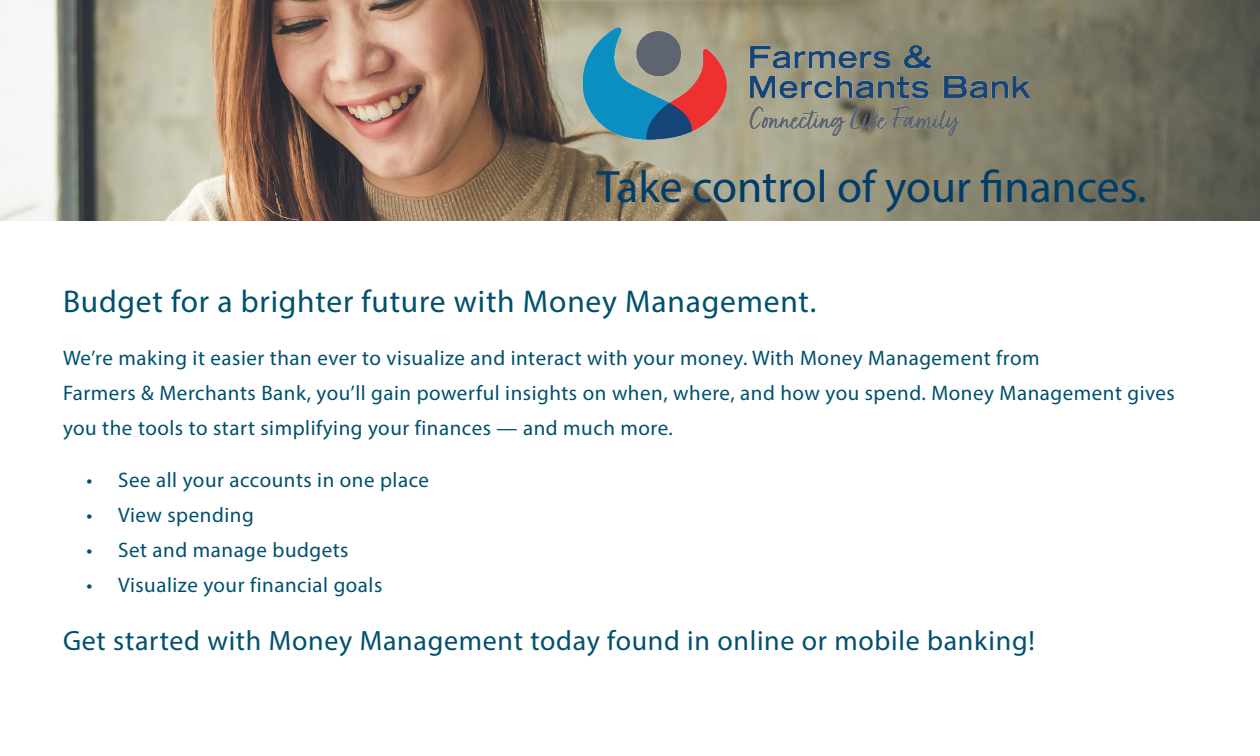
<style>
.page{position:relative;width:1260px;height:756px;background:#fff}
.page>*{position:absolute;margin:0;border:0;box-sizing:border-box;transform-origin:0 0}
.t1{font:45.5px "Myriad Pro";color:#013d67}
.t2{font:31.5px "Myriad Pro";letter-spacing:.025em;color:#01506e}
.t3{font:28px "Myriad Pro";letter-spacing:.025em;color:#01506e}
.t4{font:21px/35px "Myriad Pro";letter-spacing:.025em;color:#01506e}
</style>
<div class="page">
<img style="left:0;top:0;width:1260px;height:220px">
<img style="left:546px;top:18px;width:520px;height:134px">
<p class="t1" style="left:597px;top:158px;width:551px">Take control of your finances.</p>
<p class="t2" style="left:63px;top:282px;width:755px">Budget for a brighter future with Money Management.</p>
<p class="t4" style="left:63px;top:340px;width:1113px">We’re making it easier than ever to visualize and interact with your money. With Money Management from<br>Farmers &amp; Merchants Bank, you’ll gain powerful insights on when, where, and how you spend. Money Management gives you the tools to start simplifying your finances — and much more.</p>
<p class="t4" style="left:87px;top:462px;width:344px">• See all your accounts in one place</p>
<p class="t4" style="left:87px;top:497px;width:169px">• View spending</p>
<p class="t4" style="left:87px;top:532px;width:264px">• Set and manage budgets</p>
<p class="t4" style="left:87px;top:567px;width:297px">• Visualize your financial goals</p>
<p class="t3" style="left:63px;top:623px;width:973px">Get started with Money Management today found in online or mobile banking!</p>
</div>
